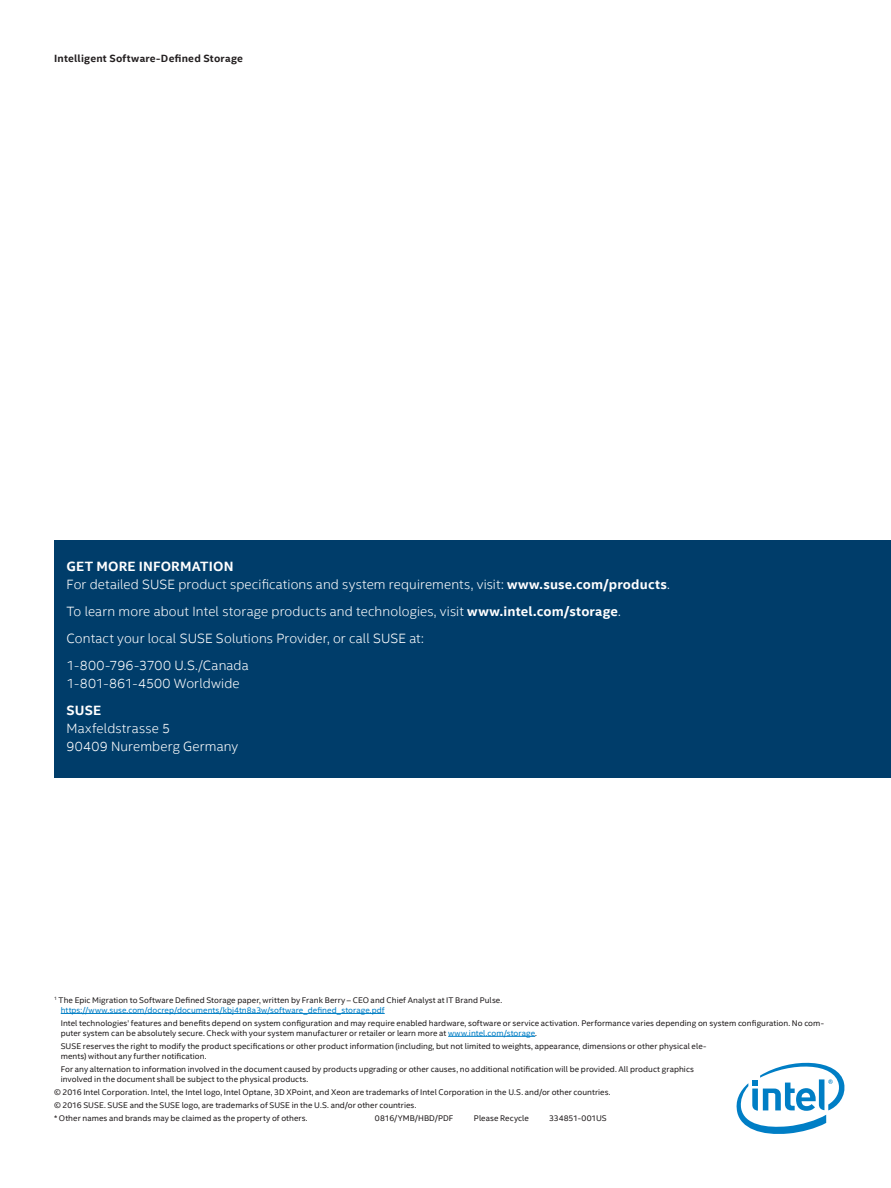
<style>
.page{position:relative;width:891px;height:1188px;background:#fff}
.page>*{position:absolute;margin:0;border:0;box-sizing:border-box;transform-origin:0 0}
.Bdy9_-_Body_Text_9pt{font:300 13.5px/18px "Intel Clear";letter-spacing:.01em;color:#fff}
.Bdy9_-_Body_Text_9pt-2{font:700 13.5px "Intel Clear";letter-spacing:.015em;color:#fff}
.t1{font:700 10.5px "Intel Clear";letter-spacing:.02em;color:#231f20}
.Lgl_-_Footnotes_and{font:8.25px/9.8px "Intel Clear";letter-spacing:.005em;color:#231f20}
.s1{font-weight:700}
.s2{color:#007ec5}
</style>
<div class="page">
<div style="left:54px;top:540px;width:837px;height:238px;background:#003d6a"></div>
<svg style="left:736px;top:1062px;width:109px;height:72px"></svg>
<hr style="left:61px;top:1013px;width:324px;height:1px;background:#007ec5">
<hr style="left:448px;top:1036px;width:87px;height:1px;background:#007ec5">
<p class="t1" style="left:54px;top:52px;width:190px">Intelligent Software-Defined Storage</p>
<p class="Bdy9_-_Body_Text_9pt-2" style="left:67px;top:558px;width:169px">GET MORE INFORMATION</p>
<p class="Bdy9_-_Body_Text_9pt" style="left:67px;top:575px;width:605px">For detailed SUSE product specifications and system requirements, visit: <span class="s1">www.suse.com/products</span>.</p>
<p class="Bdy9_-_Body_Text_9pt" style="left:67px;top:602px;width:556px">To learn more about Intel storage products and technologies, visit <span class="s1">www.intel.com/storage</span>.</p>
<p class="Bdy9_-_Body_Text_9pt" style="left:67px;top:629px;width:359px">Contact your local SUSE Solutions Provider, or call SUSE at:</p>
<p class="Bdy9_-_Body_Text_9pt" style="left:67px;top:656px;width:184px">1-800-796-3700 U.S./Canada<br>1-801-861-4500 Worldwide</p>
<p class="Bdy9_-_Body_Text_9pt" style="left:67px;top:701px;width:173px"><span class="s1">SUSE<br></span>Maxfeldstrasse 5<br>90409 Nuremberg Germany</p>
<p class="Lgl_-_Footnotes_and" style="left:61px;top:995px;width:443px;text-indent:-7px"><sup>1</sup> The Epic Migration to Software Defined Storage paper, written by Frank Berry – CEO and Chief Analyst at IT Brand Pulse. <span class="s2">https://www.suse.com/docrep/documents/kbj4tn8a3w/software_defined_storage.pdf</span></p>
<p class="Lgl_-_Footnotes_and" style="left:61px;top:1018px;width:765px">Intel technologies’ features and benefits depend on system configuration and may require enabled hardware, software or service activation. Performance varies depending on system configuration. No com&shy;puter system can be absolutely secure. Check with your system manufacturer or retailer or learn more at <span class="s2">www.intel.com/storage</span>.</p>
<p class="Lgl_-_Footnotes_and" style="left:61px;top:1041px;width:647px">SUSE reserves the right to modify the product specifications or other product information (including, but not limited to weights, appearance, dimensions or other physical ele&shy;ments) without any further notification.</p>
<p class="Lgl_-_Footnotes_and" style="left:61px;top:1064px;width:635px">For any alternation to information involved in the document caused by products upgrading or other causes, no additional notification will be provided. All product graphics involved in the document shall be subject to the physical products.</p>
<p class="Lgl_-_Footnotes_and" style="left:54px;top:1087px;width:558px">© 2016 Intel Corporation. Intel, the Intel logo, Intel Optane, 3D XPoint, and Xeon are trademarks of Intel Corporation in the U.S. and/or other countries.</p>
<p class="Lgl_-_Footnotes_and" style="left:54px;top:1100px;width:364px">© 2016 SUSE. SUSE and the SUSE logo, are trademarks of SUSE in the U.S. and/or other countries.</p>
<p class="Lgl_-_Footnotes_and" style="left:54px;top:1113px;width:255px">* Other names and brands may be claimed as the property of others.</p>
<p class="Lgl_-_Footnotes_and" style="left:375px;top:1113px;width:80px">0816/YMB/HBD/PDF</p>
<p class="Lgl_-_Footnotes_and" style="left:474px;top:1113px;width:56px">Please Recycle</p>
<p class="Lgl_-_Footnotes_and" style="left:549px;top:1113px;width:59px">334851-001US</p>
</div>
